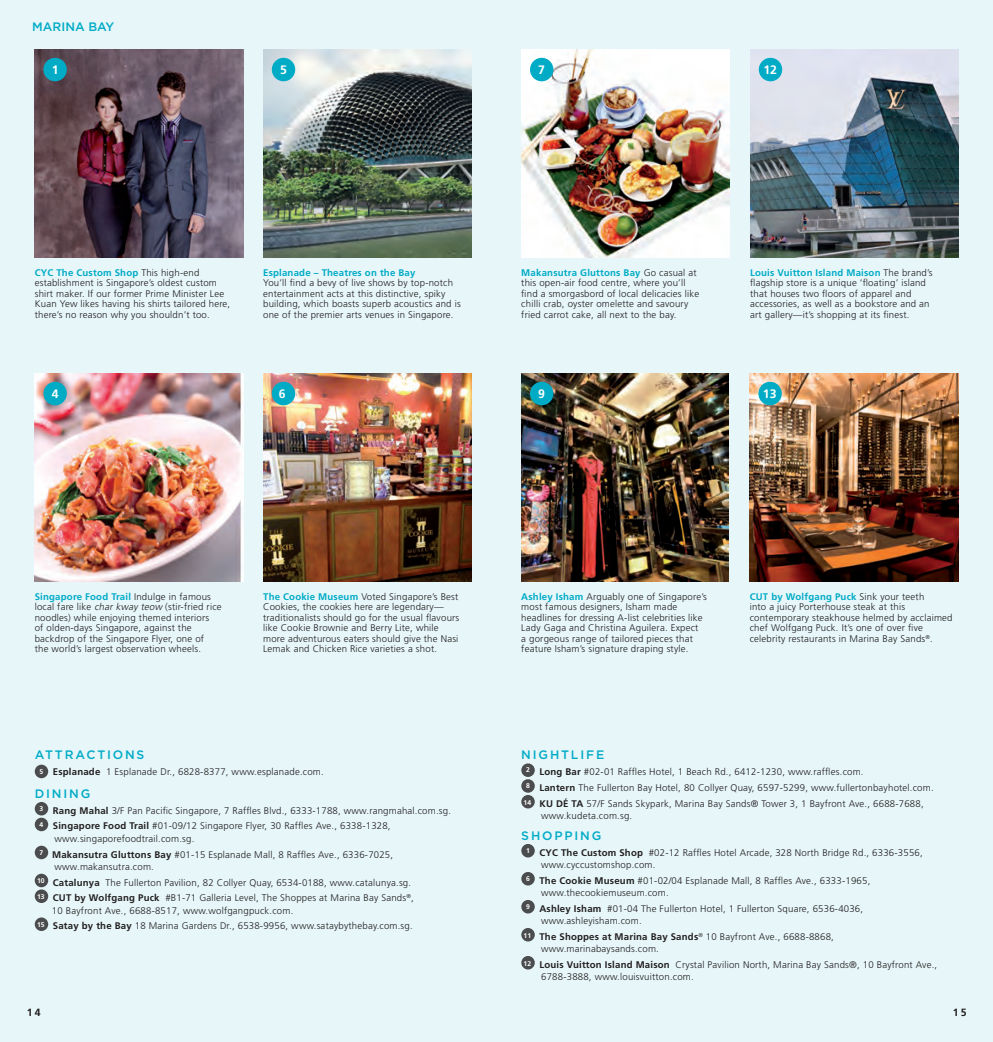
<style>
.page{position:relative;width:993px;height:1042px;background:#fff}
.page>*{position:absolute;margin:0;border:0;box-sizing:border-box;transform-origin:0 0}
._1_venue_name{font:500 12.25px "Gotham";letter-spacing:.15em;color:#00abc6}
.t1{font:700 12.25px "Frutiger";color:#fff}
._1_venue_name-2{font:500 12.25px "Gotham";color:#00abc6}
.t2{font:700 10.5px "Frutiger LT Std";color:#231f20}
._1_venue_name-3{font:300 9.62px/10.5px "Frutiger";letter-spacing:.02em;color:#231f20}
._1_venue_name-4{font:700 9.62px "Frutiger";letter-spacing:.02em;color:#00abc6}
.t3{font:700 6.83px "Frutiger";color:#fff}
.s1{font-weight:700;color:#00abc6}
.s2{font-style:italic}
.s3{font-weight:700}
</style>
<div class="page">
<div style="left:0;top:0;width:992px;height:1042px;background:#e6f6f9"></div>
<div style="left:521px;top:763px;width:13px;height:14px;background:#4b4c4d;border-radius:50%"></div>
<div style="left:521px;top:779px;width:13px;height:14px;background:#4b4c4d;border-radius:50%"></div>
<div style="left:521px;top:795px;width:13px;height:13px;background:#4b4c4d;border-radius:50%"></div>
<div style="left:521px;top:844px;width:13px;height:13px;background:#4b4c4d;border-radius:50%"></div>
<div style="left:521px;top:872px;width:13px;height:13px;background:#4b4c4d;border-radius:50%"></div>
<div style="left:521px;top:900px;width:13px;height:13px;background:#4b4c4d;border-radius:50%"></div>
<div style="left:521px;top:928px;width:13px;height:13px;background:#4b4c4d;border-radius:50%"></div>
<div style="left:521px;top:956px;width:13px;height:13px;background:#4b4c4d;border-radius:50%"></div>
<div style="left:35px;top:764px;width:13px;height:14px;background:#4b4c4d;border-radius:50%"></div>
<div style="left:35px;top:802px;width:13px;height:13px;background:#4b4c4d;border-radius:50%"></div>
<div style="left:35px;top:818px;width:13px;height:13px;background:#4b4c4d;border-radius:50%"></div>
<div style="left:35px;top:846px;width:13px;height:13px;background:#4b4c4d;border-radius:50%"></div>
<div style="left:35px;top:874px;width:13px;height:13px;background:#4b4c4d;border-radius:50%"></div>
<div style="left:35px;top:889px;width:13px;height:14px;background:#4b4c4d;border-radius:50%"></div>
<div style="left:35px;top:917px;width:13px;height:14px;background:#4b4c4d;border-radius:50%"></div>
<img style="left:35px;top:50px;width:208px;height:208px">
<div style="left:43px;top:58px;width:24px;height:23px;background:#00abc6;border-radius:50%"></div>
<img style="left:521px;top:373px;width:207px;height:209px">
<div style="left:530px;top:382px;width:23px;height:23px;background:#00abc6;border-radius:50%"></div>
<img style="left:263px;top:373px;width:208px;height:209px">
<div style="left:272px;top:382px;width:23px;height:23px;background:#00abc6;border-radius:50%"></div>
<img style="left:263px;top:50px;width:208px;height:208px">
<div style="left:272px;top:58px;width:23px;height:23px;background:#00abc6;border-radius:50%"></div>
<img style="left:750px;top:50px;width:208px;height:208px">
<div style="left:758px;top:58px;width:24px;height:23px;background:#00abc6;border-radius:50%"></div>
<img style="left:749px;top:373px;width:208px;height:209px">
<div style="left:758px;top:382px;width:23px;height:23px;background:#00abc6;border-radius:50%"></div>
<img style="left:35px;top:373px;width:208px;height:209px">
<div style="left:43px;top:382px;width:24px;height:23px;background:#00abc6;border-radius:50%"></div>
<img style="left:521px;top:50px;width:208px;height:208px">
<div style="left:530px;top:58px;width:23px;height:23px;background:#00abc6;border-radius:50%"></div>
<p class="_1_venue_name-2" style="left:32px;top:20px;width:84px">MARINA BAY</p>
<p class="t1" style="left:52px;top:63px;width:8px">1</p>
<p class="t1" style="left:280px;top:63px;width:8px">5</p>
<p class="t1" style="left:538px;top:63px;width:8px">7</p>
<p class="t1" style="left:763px;top:63px;width:15px">12</p>
<p class="_1_venue_name-3" style="left:35px;top:267px;width:197px"><span class="s1">CYC The Custom Shop</span> This high-end establishment is Singapore’s oldest custom shirt maker. If our former Prime Minister Lee Kuan Yew likes having his shirts tailored here, there’s no reason why you shouldn’t too.</p>
<p class="t1" style="left:52px;top:387px;width:8px">4</p>
<p class="_1_venue_name-4" style="left:263px;top:267px;width:154px">Esplanade – Theatres on the Bay</p>
<p class="_1_venue_name-3" style="left:263px;top:278px;width:199px">You’ll find a bevy of live shows by top-notch entertainment acts at this distinctive, spiky building, which boasts superb acoustics and is one of the premier arts venues in Singapore.</p>
<p class="t1" style="left:279px;top:387px;width:8px">6</p>
<p class="_1_venue_name-3" style="left:521px;top:267px;width:179px"><span class="s1">Makansutra Gluttons Bay</span> Go casual at this open-air food centre, where you’ll find a smorgasbord of local delicacies like chilli crab, oyster omelette and savoury fried carrot cake, all next to the bay.</p>
<p class="t1" style="left:538px;top:387px;width:8px">9</p>
<p class="_1_venue_name-3" style="left:749px;top:267px;width:184px"><span class="s1">Louis Vuitton Island Maison</span> The brand’s flagship store is a unique ‘floating’ island that houses two floors of apparel and accessories, as well as a bookstore and an art gallery—it’s shopping at its finest.</p>
<p class="t1" style="left:762px;top:387px;width:15px">13</p>
<p class="_1_venue_name-3" style="left:35px;top:591px;width:188px"><span class="s1">Singapore Food Trail</span> Indulge in famous local fare like <span class="s2">char kway teow</span> (stir-fried rice noodles) while enjoying themed interiors<br>of olden-days Singapore, against the backdrop of the Singapore Flyer, one of<br>the world’s largest observation wheels.</p>
<p class="_1_venue_name-3" style="left:263px;top:591px;width:198px"><span class="s1">The Cookie Museum</span> Voted Singapore’s Best Cookies, the cookies here are legendary— traditionalists should go for the usual flavours like Cookie Brownie and Berry Lite, while more adventurous eaters should give the Nasi Lemak and Chicken Rice varieties a shot.</p>
<p class="_1_venue_name" style="left:35px;top:748px;width:111px">ATTRACTIONS</p>
<p class="t3" style="left:39px;top:767px;width:5px">5</p>
<p class="_1_venue_name-3" style="left:53px;top:766px;width:272px"><span class="s3">Esplanade</span> 1 Esplanade Dr., 6828-8377, www.esplanade.com.</p>
<p class="_1_venue_name" style="left:35px;top:786px;width:57px">DINING</p>
<p class="t3" style="left:39px;top:804px;width:5px">3</p>
<p class="_1_venue_name-3" style="left:53px;top:805px;width:399px"><span class="s3">Rang Mahal</span> 3/F Pan Pacific Singapore, 7 Raffles Blvd., 6333-1788, www.rangmahal.com.sg.</p>
<p class="t3" style="left:39px;top:820px;width:5px">4</p>
<p class="_1_venue_name-3" style="left:53px;top:820px;width:339px;line-height:12.2px"><span class="s3">Singapore Food Trail</span> #01-09/12 Singapore Flyer, 30 Raffles Ave., 6338-1328, www.singaporefoodtrail.com.sg.</p>
<p class="t3" style="left:39px;top:848px;width:5px">7</p>
<p class="_1_venue_name-3" style="left:52px;top:848px;width:342px;line-height:12.2px"><span class="s3">Makansutra Gluttons Bay</span> #01-15 Esplanade Mall, 8 Raffles Ave., 6336-7025, www.makansutra.com.</p>
<p class="t3" style="left:37px;top:877px;width:9px">10</p>
<p class="_1_venue_name-3" style="left:53px;top:877px;width:360px"><span class="s3">Catalunya</span> The Fullerton Pavilion, 82 Collyer Quay, 6534-0188, www.catalunya.sg.</p>
<p class="t3" style="left:37px;top:893px;width:9px">13</p>
<p class="_1_venue_name-3" style="left:53px;top:892px;width:362px"><span class="s3">CUT by Wolfgang Puck</span> #B1-71 Galleria Level, The Shoppes at Marina Bay Sands<sup>®</sup>,</p>
<p class="_1_venue_name-3" style="left:52px;top:905px;width:243px">10 Bayfront Ave., 6688-8517, www.wolfgangpuck.com.</p>
<p class="t3" style="left:37px;top:921px;width:9px">15</p>
<p class="_1_venue_name-3" style="left:53px;top:920px;width:361px"><span class="s3">Satay by the Bay</span> 18 Marina Gardens Dr., 6538-9956, www.sataybythebay.com.sg.</p>
<p class="_1_venue_name-3" style="left:521px;top:591px;width:187px"><span class="s1">Ashley Isham</span> Arguably one of Singapore’s most famous designers, Isham made headlines for dressing A-list celebrities like Lady Gaga and Christina Aguilera. Expect<br>a gorgeous range of tailored pieces that feature Isham’s signature draping style.</p>
<p class="_1_venue_name-3" style="left:749px;top:591px;width:204px"><span class="s1">CUT by Wolfgang Puck</span> Sink your teeth<br>into a juicy Porterhouse steak at this contemporary steakhouse helmed by acclaimed chef Wolfgang Puck. It’s one of over five celebrity restaurants in Marina Bay Sands<sup>®</sup>.</p>
<p class="_1_venue_name" style="left:521px;top:748px;width:84px">NIGHTLIFE</p>
<p class="t3" style="left:526px;top:766px;width:5px">2</p>
<p class="_1_venue_name-3" style="left:539px;top:766px;width:325px"><span class="s3">Long Bar</span> #02-01 Raffles Hotel, 1 Beach Rd., 6412-1230, www.raffles.com.</p>
<p class="t3" style="left:526px;top:781px;width:5px">8</p>
<p class="_1_venue_name-3" style="left:539px;top:782px;width:395px"><span class="s3">Lantern</span> The Fullerton Bay Hotel, 80 Collyer Quay, 6597-5299, www.fullertonbayhotel.com.</p>
<p class="t3" style="left:523px;top:798px;width:9px">14</p>
<p class="_1_venue_name-3" style="left:539px;top:797px;width:385px;line-height:12.2px"><span class="s3">KU DÉ TA</span> 57/F Sands Skypark, Marina Bay Sands® Tower 3, 1 Bayfront Ave., 6688-7688, www.kudeta.com.sg.</p>
<p class="_1_venue_name" style="left:521px;top:828px;width:81px">SHOPPING</p>
<p class="t3" style="left:526px;top:846px;width:5px">1</p>
<p class="_1_venue_name-3" style="left:539px;top:846px;width:385px;line-height:12.2px"><span class="s3">CYC The Custom Shop</span> #02-12 Raffles Hotel Arcade, 328 North Bridge Rd., 6336-3556, www.cyccustomshop.com.</p>
<p class="t3" style="left:526px;top:874px;width:5px">6</p>
<p class="_1_venue_name-3" style="left:539px;top:874px;width:332px;line-height:12.2px"><span class="s3">The Cookie Museum</span> #01-02/04 Esplanade Mall, 8 Raffles Ave., 6333-1965, www.thecookiemuseum.com.</p>
<p class="t3" style="left:526px;top:902px;width:5px">9</p>
<p class="_1_venue_name-3" style="left:539px;top:902px;width:325px;line-height:12.2px"><span class="s3">Ashley Isham</span> #01-04 The Fullerton Hotel, 1 Fullerton Square, 6536-4036, www.ashleyisham.com.</p>
<p class="t3" style="left:523px;top:931px;width:9px">11</p>
<p class="_1_venue_name-3" style="left:539px;top:930px;width:296px;line-height:12.2px"><span class="s3">The Shoppes at Marina Bay Sands</span><sup>®</sup> 10 Bayfront Ave., 6688-8868, www.marinabaysands.com.</p>
<p class="t3" style="left:523px;top:959px;width:9px">12</p>
<p class="_1_venue_name-3" style="left:539px;top:958px;width:399px;line-height:12.2px"><span class="s3">Louis Vuitton Island Maison</span> Crystal Pavilion North, Marina Bay Sands®, 10 Bayfront Ave.,<br>6788-3888, www.louisvuitton.com.</p>
<p class="t2" style="left:27px;top:1006px;width:15px">14</p>
<p class="t2" style="left:952px;top:1006px;width:15px">15</p>
</div>
